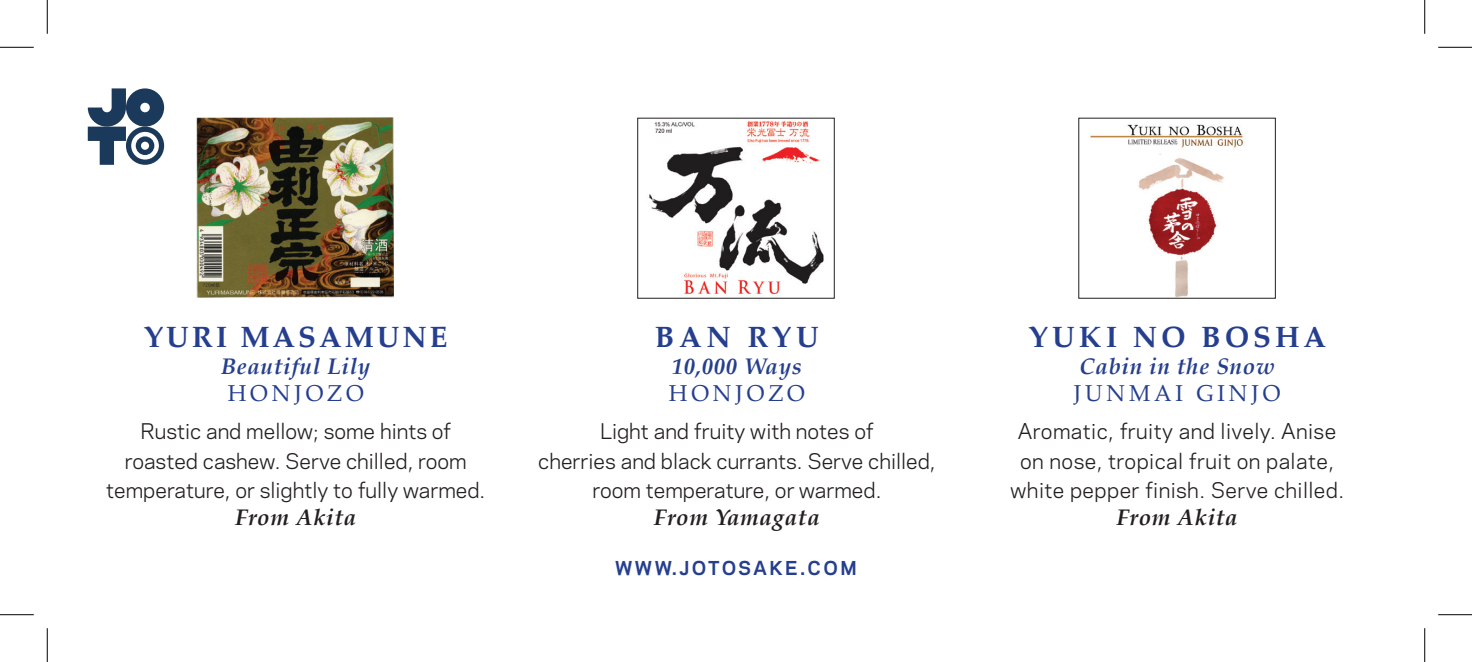
<style>
.page{position:relative;width:1472px;height:662px;background:#fff}
.page>*{position:absolute;margin:0;border:0;box-sizing:border-box;transform-origin:0 0}
.t1{font:700 29.25px "Palatino";letter-spacing:.125em;color:#253f8e}
.t2{font:700 29.25px "Palatino";letter-spacing:.1em;color:#253f8e}
.t3{font:italic 700 22.5px "Palatino";letter-spacing:.03em;color:#253f8e}
.t4{font:italic 700 22.5px "Palatino";letter-spacing:.03em;color:#231f20}
.t5{font:22.5px "Palatino";letter-spacing:.17em;color:#253f8e}
.t6{font:20.25px/29.2px "Galaxie Polaris";color:#231f20;text-align:center}
.t7{font:20.25px/29.2px "Galaxie Polaris";letter-spacing:.02em;color:#231f20;text-align:center}
.t8{font:700 18px "Galaxie Polaris";letter-spacing:.14em;color:#253f8e}
</style>
<div class="page">
<img style="left:196px;top:118px;width:197px;height:179px">
<img style="left:649px;top:121px;width:175px;height:174px">
<img style="left:1090px;top:124px;width:154px;height:172px">
<svg style="left:88px;top:88px;width:76px;height:77px"></svg>
<hr style="left:0;top:47px;width:34px;height:1px;background:#000">
<hr style="left:1438px;top:47px;width:34px;height:1px;background:#000">
<hr style="left:0;top:614px;width:34px;height:1px;background:#000">
<hr style="left:1438px;top:614px;width:34px;height:1px;background:#000">
<hr style="left:47px;top:0;width:1px;height:34px;background:#000">
<hr style="left:47px;top:628px;width:1px;height:34px;background:#000">
<hr style="left:1424px;top:0;width:1px;height:34px;background:#000">
<hr style="left:1424px;top:628px;width:1px;height:34px;background:#000">
<h1 class="t2" style="left:144px;top:323px;width:306px">YURI MASAMUNE</h1>
<p class="t3" style="left:221px;top:355px;width:151px">Beautiful Lily</p>
<p class="t5" style="left:228px;top:382px;width:137px">HONJOZO</p>
<p class="t6" style="left:106px;top:415px;width:380px">Rustic and mellow; some hints of roasted cashew. Serve chilled, room temperature, or slightly to fully warmed.</p>
<p class="t4" style="left:235px;top:506px;width:123px">From Akita</p>
<h1 class="t1" style="left:655px;top:323px;width:165px">BAN RYU</h1>
<p class="t3" style="left:672px;top:355px;width:132px">10,000 Ways</p>
<p class="t5" style="left:669px;top:382px;width:137px">HONJOZO</p>
<p class="t6" style="left:538px;top:415px;width:399px">Light and fruity with notes of<br>cherries and black currants. Serve chilled, room temperature, or warmed.</p>
<p class="t4" style="left:654px;top:506px;width:167px">From Yamagata</p>
<p class="t8" style="left:615px;top:554px;width:243px">WWW.JOTOSAKE.COM</p>
<h1 class="t1" style="left:1028px;top:323px;width:299px">YUKI NO BOSHA</h1>
<p class="t3" style="left:1079px;top:355px;width:197px">Cabin in the Snow</p>
<p class="t5" style="left:1074px;top:382px;width:208px">JUNMAI GINJO</p>
<p class="t7" style="left:1010px;top:415px;width:335px">Aromatic, fruity and lively. Anise on nose, tropical fruit on palate, white pepper finish. Serve chilled.</p>
<p class="t4" style="left:1116px;top:506px;width:123px">From Akita</p>
</div>
